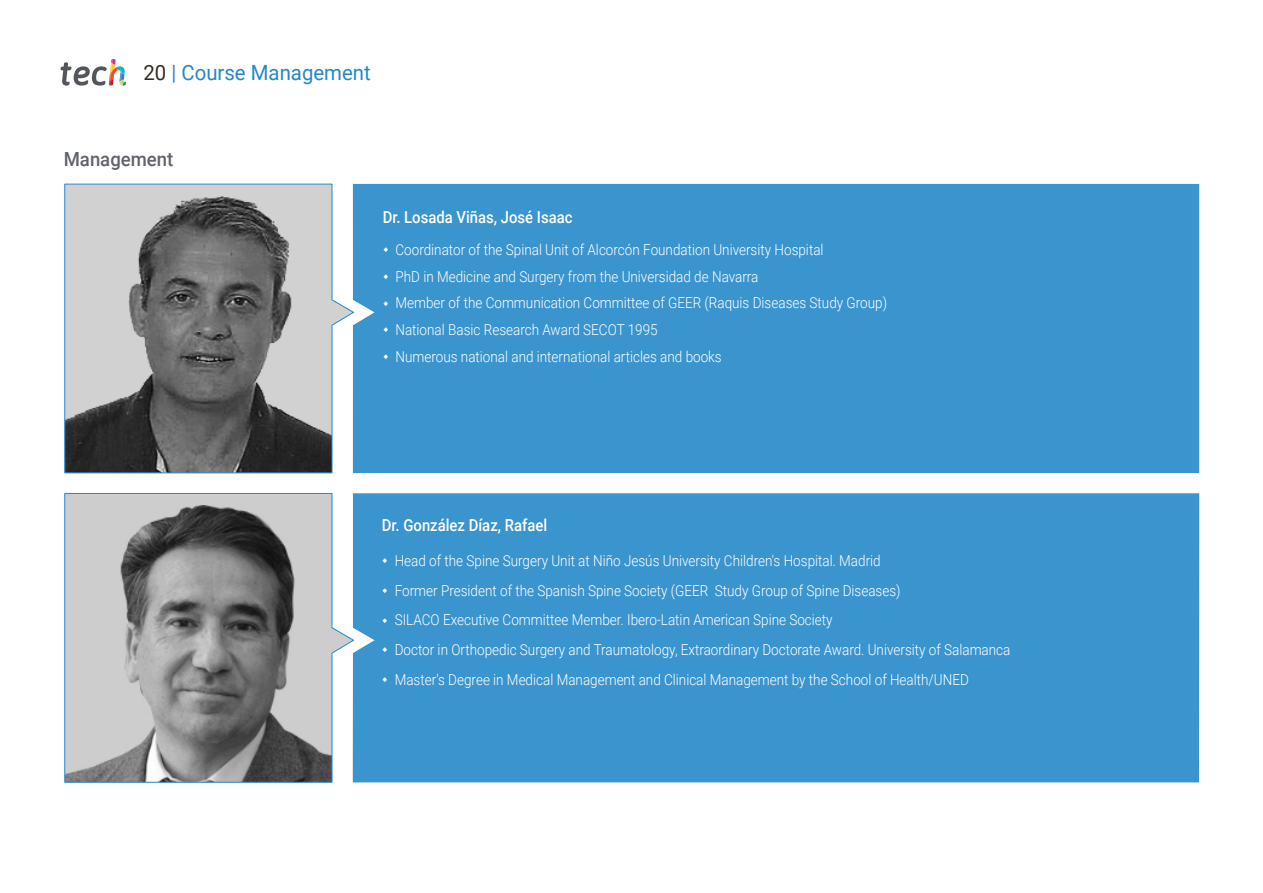
<style>
.page{position:relative;width:1263px;height:893px;background:#fff}
.page>*{position:absolute;margin:0;border:0;box-sizing:border-box;transform-origin:0 0}
.t1{font:21px "Roboto";color:#2488c9}
.t2{font:500 19.5px "Roboto";color:#61646a;scale:.95 1}
.t3{font:500 16.5px "Roboto";color:#fff;scale:.9 1}
.t4{font:300 15px/29.7px "Roboto";color:#fff;scale:.9 1}
.s1{color:#312e20}
</style>
<div class="page">
<div style="left:354px;top:184px;width:845px;height:289px;background:#3a94ce"></div>
<svg style="left:64px;top:184px;width:290px;height:289px;background:#8c8f91"></svg>
<svg style="left:61px;top:59px;width:65px;height:27px"></svg>
<div style="left:354px;top:493px;width:845px;height:289px;background:#3a94ce"></div>
<svg style="left:64px;top:493px;width:290px;height:290px;background:#9d9fa0"></svg>
<svg style="left:383px;top:558px;width:4px;height:5px"></svg>
<svg style="left:383px;top:588px;width:4px;height:5px"></svg>
<svg style="left:383px;top:618px;width:4px;height:5px"></svg>
<svg style="left:383px;top:647px;width:4px;height:5px"></svg>
<svg style="left:383px;top:677px;width:4px;height:5px"></svg>
<svg style="left:384px;top:247px;width:4px;height:5px"></svg>
<svg style="left:384px;top:274px;width:4px;height:5px"></svg>
<svg style="left:384px;top:301px;width:4px;height:5px"></svg>
<svg style="left:384px;top:327px;width:4px;height:5px"></svg>
<svg style="left:384px;top:354px;width:4px;height:5px"></svg>
<h1 class="t1" style="left:144px;top:57px;width:229px"><span class="s1">20</span> | Course Management</h1>
<h2 class="t2" style="left:64px;top:145px;width:117px">Management</h2>
<p class="t3" style="left:383px;top:206px;width:212px">Dr. Losada Viñas, José Isaac</p>
<p class="t4" style="left:395px;top:236px;width:548px;line-height:26.7px">Coordinator of the Spinal Unit of Alcorcón Foundation University Hospital<br>PhD in Medicine and Surgery from the Universidad de Navarra<br>Member of the Communication Committee of GEER (Raquis Diseases Study Group)<br>National Basic Research Award SECOT 1995<br>Numerous national and international articles and books</p>
<p class="t3" style="left:382px;top:514px;width:185px">Dr. González Díaz, Rafael</p>
<p class="t4" style="left:395px;top:545px;width:686px">Head of the Spine Surgery Unit at Niño Jesús University Children's Hospital. Madrid<br>Former President of the Spanish Spine Society (GEER Study Group of Spine Diseases)<br>SILACO Executive Committee Member. Ibero-Latin American Spine Society<br>Doctor in Orthopedic Surgery and Traumatology, Extraordinary Doctorate Award. University of Salamanca Master's Degree in Medical Management and Clinical Management by the School of Health/UNED</p>
</div>
